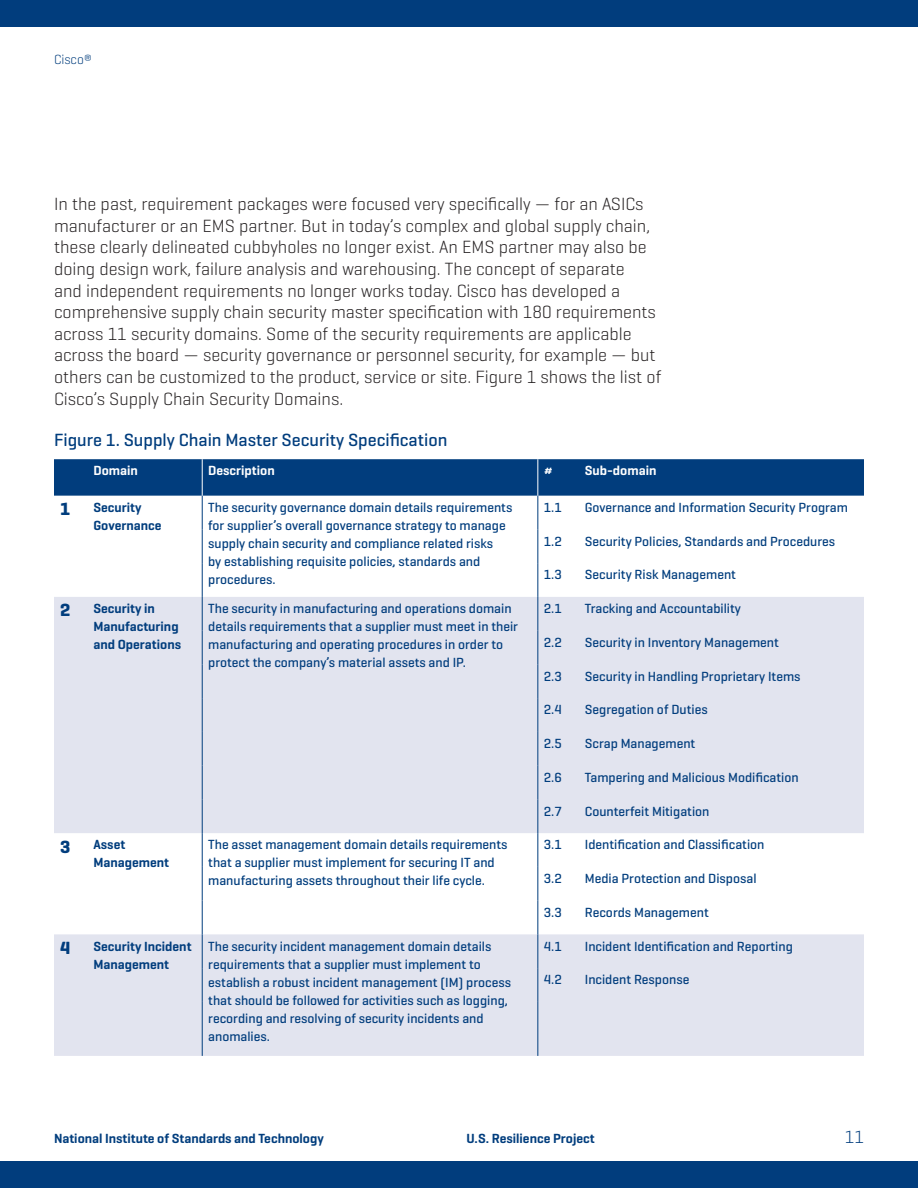
<style>
.page{position:relative;width:918px;height:1188px;background:#fff}
.page>*{position:absolute;margin:0;border:0;box-sizing:border-box;transform-origin:0 0}
.Body_text{font:300 18px/21.6px "Geogrotesque";color:#231f20}
.Figure_title{font:500 18px "Geogrotesque";color:#013d7d}
.Body_text-2{font:700 18px "Geogrotesque";color:#013d7d}
.t1{font:300 18px "Geogrotesque";color:#013d7d}
.Body_text-3{font:500 13.5px/18px "Geogrotesque";color:#013d7d}
.Body_text-4{font:600 13.5px/18px "Geogrotesque";color:#013d7d}
.Body_text-5{font:600 13.5px "Geogrotesque";color:#fff}
.t2{font:300 13.5px "Geogrotesque";color:#013d7d}
</style>
<div class="page">
<div style="left:0;top:1161px;width:918px;height:27px;background:#013d7d"></div>
<div style="left:0;top:0;width:918px;height:27px;background:#013d7d"></div>
<div style="left:54px;top:459px;width:810px;height:37px;background:#013d7d"></div>
<svg style="left:54px;top:597px;width:810px;height:459px;fill:#e2e4ef"></svg>
<hr style="left:202px;top:496px;width:1px;height:33px;background:#013d7d">
<hr style="left:537px;top:496px;width:1px;height:33px;background:#013d7d">
<hr style="left:202px;top:529px;width:1px;height:34px;background:#013d7d">
<hr style="left:537px;top:529px;width:1px;height:34px;background:#013d7d">
<hr style="left:202px;top:563px;width:1px;height:34px;background:#013d7d">
<hr style="left:537px;top:563px;width:1px;height:34px;background:#013d7d">
<hr style="left:202px;top:597px;width:1px;height:34px;background:#013d7d">
<hr style="left:537px;top:597px;width:1px;height:34px;background:#013d7d">
<hr style="left:202px;top:631px;width:1px;height:33px;background:#013d7d">
<hr style="left:537px;top:631px;width:1px;height:33px;background:#013d7d">
<hr style="left:202px;top:664px;width:1px;height:34px;background:#013d7d">
<hr style="left:537px;top:664px;width:1px;height:34px;background:#013d7d">
<hr style="left:202px;top:698px;width:1px;height:34px;background:#013d7d">
<hr style="left:537px;top:698px;width:1px;height:34px;background:#013d7d">
<hr style="left:202px;top:732px;width:1px;height:34px;background:#013d7d">
<hr style="left:537px;top:732px;width:1px;height:34px;background:#013d7d">
<hr style="left:202px;top:766px;width:1px;height:33px;background:#013d7d">
<hr style="left:537px;top:766px;width:1px;height:33px;background:#013d7d">
<hr style="left:202px;top:799px;width:1px;height:34px;background:#013d7d">
<hr style="left:537px;top:799px;width:1px;height:34px;background:#013d7d">
<hr style="left:202px;top:833px;width:1px;height:34px;background:#013d7d">
<hr style="left:537px;top:833px;width:1px;height:34px;background:#013d7d">
<hr style="left:202px;top:867px;width:1px;height:34px;background:#013d7d">
<hr style="left:537px;top:867px;width:1px;height:34px;background:#013d7d">
<hr style="left:202px;top:901px;width:1px;height:33px;background:#013d7d">
<hr style="left:537px;top:901px;width:1px;height:33px;background:#013d7d">
<hr style="left:202px;top:934px;width:1px;height:34px;background:#013d7d">
<hr style="left:537px;top:934px;width:1px;height:34px;background:#013d7d">
<hr style="left:202px;top:968px;width:1px;height:34px;background:#013d7d">
<hr style="left:537px;top:968px;width:1px;height:34px;background:#013d7d">
<hr style="left:202px;top:1002px;width:1px;height:54px;background:#013d7d">
<hr style="left:537px;top:1002px;width:1px;height:54px;background:#013d7d">
<hr style="left:202px;top:459px;width:1px;height:37px;background:#fff">
<hr style="left:537px;top:459px;width:1px;height:37px;background:#fff">
<p class="t2" style="left:54px;top:51px;width:40px">Cisco®</p>
<p class="Body_text" style="left:54px;top:193px;width:609px">In the past, requirement packages were focused very specifically — for an ASICs manufacturer or an EMS partner. But in today’s complex and global supply chain, these clearly delineated cubbyholes no longer exist. An EMS partner may also be doing design work, failure analysis and warehousing. The concept of separate<br>and independent requirements no longer works today. Cisco has developed a comprehensive supply chain security master specification with 180 requirements across 11 security domains. Some of the security requirements are applicable across the board — security governance or personnel security, for example — but others can be customized to the product, service or site. Figure 1 shows the list of Cisco’s Supply Chain Security Domains.</p>
<p class="Figure_title" style="left:54px;top:429px;width:395px">Figure 1. Supply Chain Master Security Specification</p>
<p class="Body_text-5" style="left:93px;top:462px;width:46px">Domain</p>
<p class="Body_text-5" style="left:208px;top:462px;width:68px">Description</p>
<p class="Body_text-5" style="left:544px;top:462px;width:11px">#</p>
<p class="Body_text-5" style="left:585px;top:462px;width:73px">Sub-domain</p>
<p class="Body_text-2" style="left:60px;top:498px;width:12px">1</p>
<p class="Body_text-4" style="left:93px;top:498px;width:70px">Security<br>Governance</p>
<p class="Body_text-3" style="left:208px;top:498px;width:306px">The security governance domain details requirements for supplier’s overall governance strategy to manage supply chain security and compliance related risks<br>by establishing requisite policies, standards and procedures.</p>
<p class="Body_text-3" style="left:544px;top:498px;width:19px">1.1</p>
<p class="Body_text-3" style="left:585px;top:498px;width:265px">Governance and Information Security Program</p>
<p class="Body_text-3" style="left:544px;top:532px;width:19px">1.2</p>
<p class="Body_text-3" style="left:585px;top:532px;width:252px">Security Policies, Standards and Procedures</p>
<p class="Body_text-3" style="left:544px;top:565px;width:19px">1.3</p>
<p class="Body_text-3" style="left:585px;top:565px;width:153px">Security Risk Management</p>
<p class="Body_text-2" style="left:60px;top:599px;width:12px">2</p>
<p class="Body_text-4" style="left:93px;top:599px;width:89px">Security in<br>Manufacturing and Operations</p>
<p class="Body_text-3" style="left:208px;top:599px;width:311px">The security in manufacturing and operations domain details requirements that a supplier must meet in their manufacturing and operating procedures in order to protect the company’s material assets and IP.</p>
<p class="Body_text-3" style="left:544px;top:599px;width:19px">2.1</p>
<p class="Body_text-3" style="left:585px;top:599px;width:158px">Tracking and Accountability</p>
<p class="Body_text-3" style="left:544px;top:633px;width:19px">2.2</p>
<p class="Body_text-3" style="left:585px;top:633px;width:196px">Security in Inventory Management</p>
<p class="Body_text-3" style="left:544px;top:667px;width:19px">2.3</p>
<p class="Body_text-3" style="left:585px;top:667px;width:217px">Security in Handling Proprietary Items</p>
<p class="Body_text-3" style="left:544px;top:700px;width:19px">2.4</p>
<p class="Body_text-3" style="left:585px;top:700px;width:124px">Segregation of Duties</p>
<p class="Body_text-3" style="left:544px;top:734px;width:19px">2.5</p>
<p class="Body_text-3" style="left:585px;top:734px;width:112px">Scrap Management</p>
<p class="Body_text-3" style="left:544px;top:768px;width:19px">2.6</p>
<p class="Body_text-3" style="left:585px;top:768px;width:215px">Tampering and Malicious Modification</p>
<p class="Body_text-3" style="left:544px;top:802px;width:19px">2.7</p>
<p class="Body_text-3" style="left:585px;top:802px;width:126px">Counterfeit Mitigation</p>
<p class="Body_text-2" style="left:60px;top:835px;width:12px">3</p>
<p class="Body_text-4" style="left:93px;top:836px;width:77px">Asset<br>Management</p>
<p class="Body_text-3" style="left:208px;top:835px;width:301px">The asset management domain details requirements that a supplier must implement for securing IT and manufacturing assets throughout their life cycle.</p>
<p class="Body_text-3" style="left:544px;top:835px;width:19px">3.1</p>
<p class="Body_text-3" style="left:585px;top:835px;width:181px">Identification and Classification</p>
<p class="Body_text-3" style="left:544px;top:869px;width:19px">3.2</p>
<p class="Body_text-3" style="left:585px;top:869px;width:173px">Media Protection and Disposal</p>
<p class="Body_text-3" style="left:544px;top:903px;width:19px">3.3</p>
<p class="Body_text-3" style="left:585px;top:903px;width:125px">Records Management</p>
<p class="Body_text-2" style="left:60px;top:937px;width:12px">4</p>
<p class="Body_text-4" style="left:93px;top:937px;width:100px">Security Incident<br>Management</p>
<p class="Body_text-3" style="left:208px;top:937px;width:304px">The security incident management domain details requirements that a supplier must implement to establish a robust incident management (IM) process that should be followed for activities such as logging, recording and resolving of security incidents and anomalies.</p>
<p class="Body_text-3" style="left:544px;top:937px;width:19px">4.1</p>
<p class="Body_text-3" style="left:585px;top:937px;width:210px">Incident Identification and Reporting</p>
<p class="Body_text-3" style="left:544px;top:970px;width:19px">4.2</p>
<p class="Body_text-3" style="left:585px;top:970px;width:106px">Incident Response</p>
<p class="Body_text-4" style="left:54px;top:1129px;width:271px">National Institute of Standards and Technology</p>
<p class="Body_text-4" style="left:467px;top:1129px;width:130px">U.S. Resilience Project</p>
<h1 class="t1" style="left:845px;top:1126px;width:21px">11</h1>
</div>
